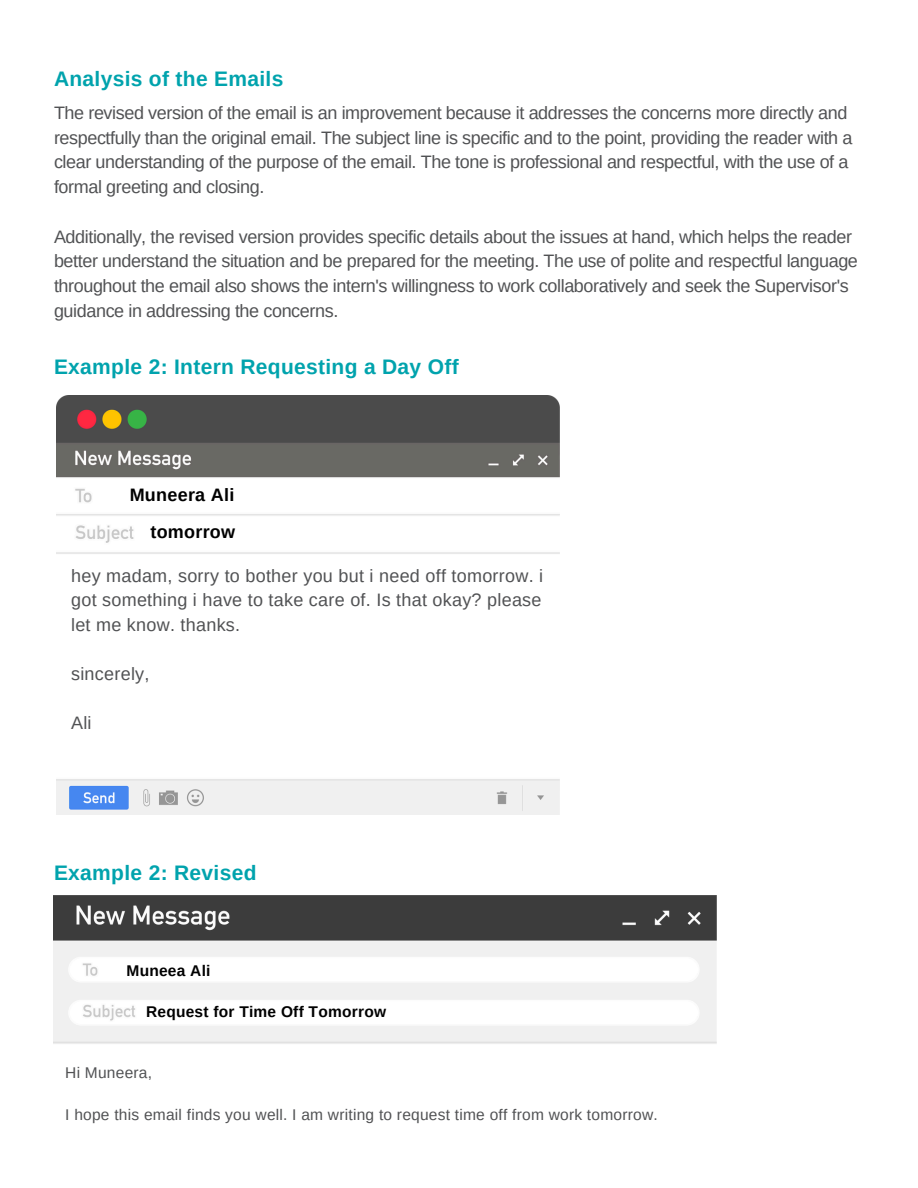
<style>
.page{position:relative;width:918px;height:1188px;background:#fff}
.page>*{position:absolute;margin:0;border:0;box-sizing:border-box;transform-origin:0 0}
.t1{font:700 21px "Arimo";letter-spacing:.015em;color:#00a3ad}
.t2{font:18px/24.8px "Arimo";letter-spacing:-.02em;color:#515254}
.t3{font:700 18px "Arimo";letter-spacing:.015em;color:#000}
.t4{font:18px "Arimo";letter-spacing:.015em;color:#515254}
.t5{font:700 15.6px "Arimo";letter-spacing:.015em;color:#000}
.t6{font:15.45px "Arimo";letter-spacing:.015em;color:#515254}
.t7{font:700 15.45px "Arimo";letter-spacing:.015em;color:#000}
</style>
<div class="page">
<img style="left:57px;top:395px;width:503px;height:420px">
<img style="left:54px;top:896px;width:662px;height:148px">
<h1 class="t1" style="left:54px;top:67px;width:231px">Analysis of the Emails</h1>
<h3 class="t2" style="left:54px;top:100px;width:800px">The revised version of the email is an improvement because it addresses the concerns more directly and respectfully than the original email. The subject line is specific and to the point, providing the reader with a clear understanding of the purpose of the email. The tone is professional and respectful, with the use of a formal greeting and closing.</h3>
<h3 class="t2" style="left:54px;top:224px;width:805px">Additionally, the revised version provides specific details about the issues at hand, which helps the reader better understand the situation and be prepared for the meeting. The use of polite and respectful language throughout the email also shows the intern's willingness to work collaboratively and seek the Supervisor's guidance in addressing the concerns.</h3>
<h1 class="t1" style="left:54px;top:355px;width:406px">Example 2: Intern Requesting a Day Off</h1>
<h2 class="t3" style="left:130px;top:484px;width:106px">Muneera Ali</h2>
<h3 class="t3" style="left:150px;top:521px;width:86px">tomorrow</h3>
<h3 class="t2" style="left:71px;top:563px;width:474px;text-align:justify">hey madam, sorry to bother you but i need off tomorrow. i got something i have to take care of. Is that okay? please let me know. thanks.</h3>
<h3 class="t4" style="left:71px;top:664px;width:80px">sincerely,</h3>
<h2 class="t2" style="left:71px;top:710px;width:22px">Ali</h2>
<h1 class="t1" style="left:54px;top:861px;width:204px">Example 2: Revised</h1>
<h4 class="t5" style="left:127px;top:962px;width:86px">Muneea Ali</h4>
<p class="t7" style="left:146px;top:1003px;width:242px">Request for Time Off Tomorrow</p>
<p class="t6" style="left:65px;top:1064px;width:88px">Hi Muneera,</p>
<h4 class="t6" style="left:65px;top:1106px;width:594px">I hope this email finds you well. I am writing to request time off from work tomorrow.</h4>
</div>
